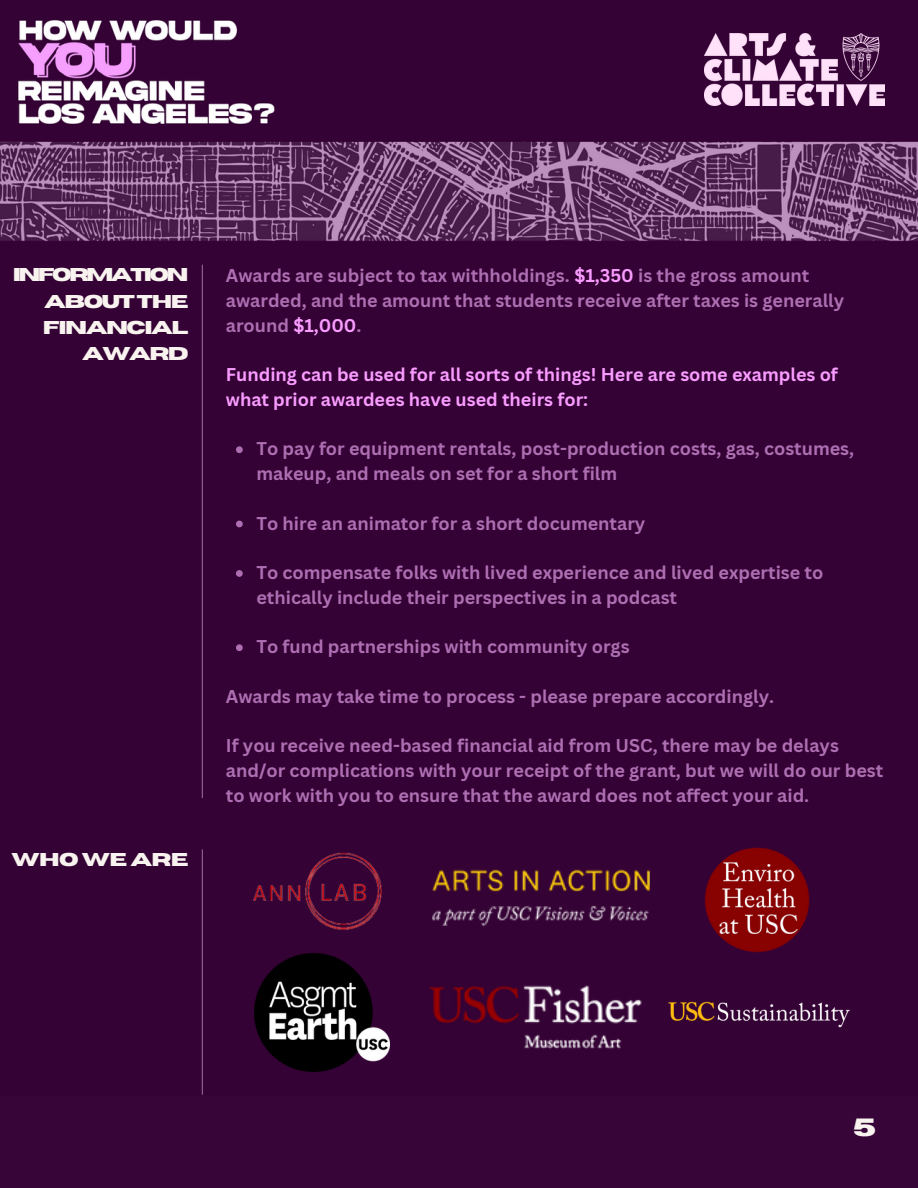
<style>
.page{position:relative;width:918px;height:1188px;background:#370537}
.page>*{position:absolute;margin:0;border:0;box-sizing:border-box;transform-origin:0 0}
.t1{font:700 24.9px "Horizon";color:#f8f3ef}
.t2{font:700 18.45px/25.8px "Horizon";letter-spacing:-.085em;color:#f8f3ef;text-align:right}
.t3{font:700 18.45px "Horizon";letter-spacing:-.15em;color:#f8f3ef}
.t4{font:700 18px/24.8px "Canva Sans";color:#ad6fb2}
.t5{font:700 18px/24.8px "Canva Sans";color:#f99cff}
.s1{color:#f99cff}
</style>
<div class="page">
<img style="left:0;top:20px;width:918px;height:1075px">
<img style="left:705px;top:33px;width:180px;height:72px">
<hr style="left:202px;top:265px;width:1px;height:533px;background:#936696">
<svg style="left:236px;top:446px;width:7px;height:7px"></svg>
<svg style="left:236px;top:521px;width:7px;height:6px"></svg>
<svg style="left:236px;top:570px;width:7px;height:7px"></svg>
<svg style="left:236px;top:644px;width:7px;height:7px"></svg>
<hr style="left:202px;top:849px;width:1px;height:246px;background:#936696">
<img style="left:255px;top:968px;width:135px;height:104px">
<img style="left:237px;top:809px;width:160px;height:159px">
<img style="left:421px;top:782px;width:240px;height:229px">
<img style="left:427px;top:908px;width:220px;height:187px">
<img style="left:705px;top:848px;width:105px;height:105px">
<img style="left:665px;top:997px;width:188px;height:32px">
<p class="t3" style="left:13px;top:265px;width:177px">INFORMATION</p>
<p class="t2" style="left:43px;top:289px;width:147px">ABOUT THE<br>FINANCIAL<br>AWARD</p>
<p class="t2" style="left:12px;top:847px;width:178px">WHO WE ARE</p>
<p class="t4" style="left:226px;top:263px;width:620px">Awards are subject to tax withholdings. <span class="s1">$1,350</span> is the gross amount awarded, and the amount that students receive after taxes is generally around <span class="s1">$1,000</span>.</p>
<p class="t5" style="left:226px;top:362px;width:614px">Funding can be used for all sorts of things! Here are some examples of what prior awardees have used theirs for:</p>
<p class="t4" style="left:256px;top:436px;width:599px">To pay for equipment rentals, post-production costs, gas, costumes, makeup, and meals on set for a short film</p>
<p class="t4" style="left:256px;top:510px;width:390px">To hire an animator for a short documentary</p>
<p class="t4" style="left:256px;top:560px;width:568px">To compensate folks with lived experience and lived expertise to ethically include their perspectives in a podcast</p>
<p class="t4" style="left:256px;top:634px;width:375px">To fund partnerships with community orgs</p>
<p class="t4" style="left:226px;top:683px;width:550px">Awards may take time to process - please prepare accordingly.</p>
<p class="t4" style="left:226px;top:733px;width:659px">If you receive need-based financial aid from USC, there may be delays and/or complications with your receipt of the grant, but we will do our best to work with you to ensure that the award does not affect your aid.</p>
<p class="t1" style="left:853px;top:1115px;width:24px">5</p>
</div>
